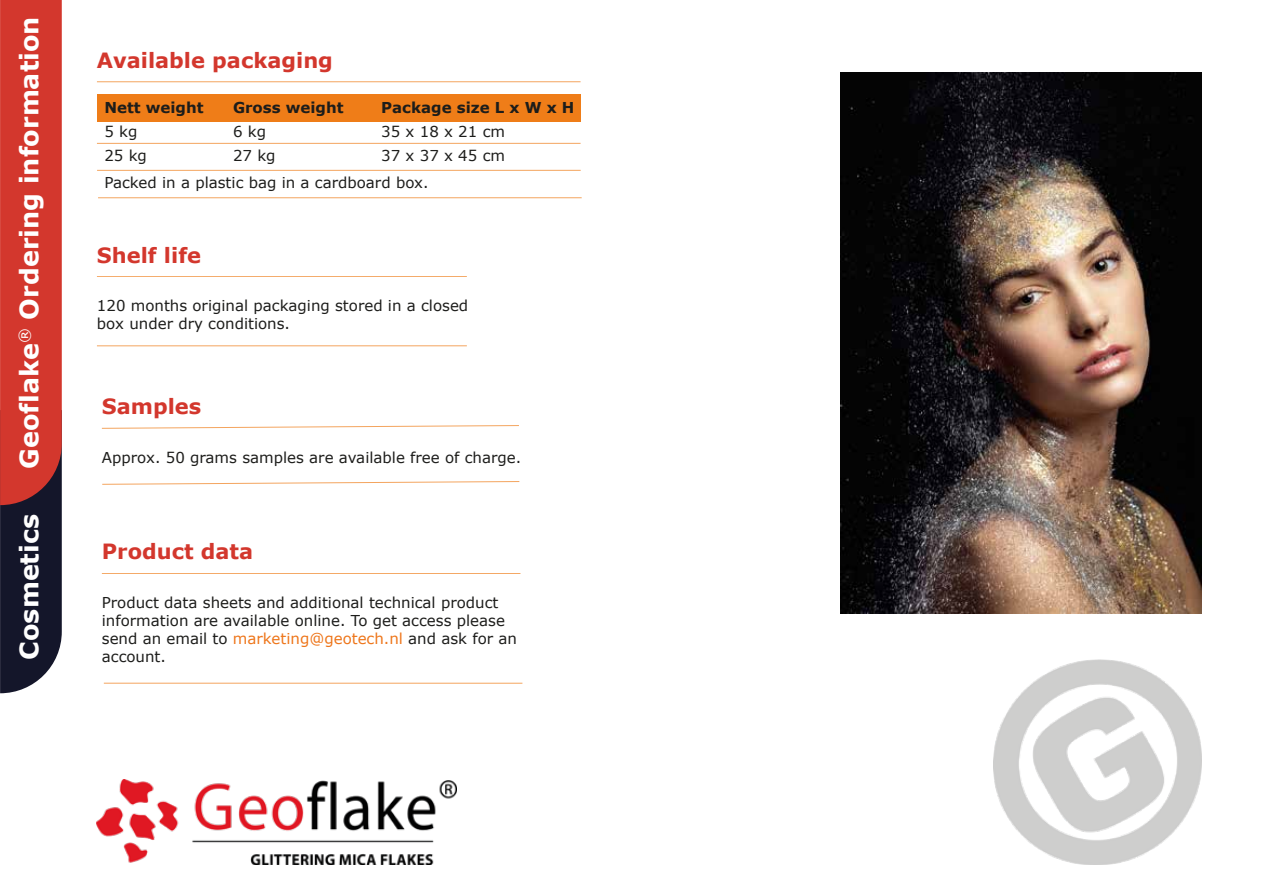
<style>
.page{position:relative;width:1263px;height:893px;background:#fff}
.page>*{position:absolute;margin:0;border:0;box-sizing:border-box;transform-origin:0 0}
.t1{font:700 25.5px "Verdana";color:#fff}
.t2{font:700 21px "Verdana";color:#d3372d}
.t3{font:15px/18px "Verdana";color:#1d1d1b}
.t4{font:700 15px "Verdana";color:#1d1d1b}
.s1{color:#ee761b}
</style>
<div class="page">
<svg style="left:0;top:0;width:62px;height:693px;background:#a03230"></svg>
<div style="left:97px;top:94px;width:484px;height:28px;background:#ef7d18"></div>
<hr style="left:97px;top:81px;width:484px;height:1px;background:#ef7d18">
<svg style="left:102px;top:425px;width:417px;height:4px"></svg>
<svg style="left:102px;top:481px;width:417px;height:4px"></svg>
<hr style="left:102px;top:573px;width:418px;height:1px;background:#ef7d18">
<img style="left:994px;top:659px;width:207px;height:206px">
<hr style="left:97px;top:276px;width:370px;height:1px;background:#ef7d18">
<hr style="left:97px;top:143px;width:484px;height:1px;background:#ef7d18">
<hr style="left:97px;top:170px;width:484px;height:1px;background:#ef7d18">
<hr style="left:97px;top:345px;width:370px;height:1px;background:#ef7d18">
<hr style="left:104px;top:683px;width:418px;height:1px;background:#ef7d18">
<hr style="left:98px;top:197px;width:484px;height:1px;background:#ef7d18">
<img style="left:97px;top:780px;width:359px;height:85px">
<img style="left:840px;top:72px;width:361px;height:542px">
<h1 class="t1" style="left:11px;top:469px;width:454px;rotate:-90deg">Geoflake<sup>®</sup> Ordering information</h1>
<h1 class="t1" style="left:11px;top:659px;width:147px;rotate:-90deg">Cosmetics</h1>
<h2 class="t2" style="left:97px;top:45px;width:238px">Available packaging</h2>
<p class="t4" style="left:104px;top:97px;width:101px">Nett weight</p>
<p class="t3" style="left:104px;top:120px;width:44px;line-height:24px">5 kg<br>25 kg</p>
<p class="t4" style="left:233px;top:97px;width:112px">Gross weight</p>
<p class="t3" style="left:233px;top:120px;width:44px;line-height:24px">6 kg<br>27 kg</p>
<p class="t4" style="left:381px;top:97px;width:195px">Package size L x W x H</p>
<p class="t3" style="left:381px;top:120px;width:125px;line-height:24px">35 x 18 x 21 cm<br>37 x 37 x 45 cm</p>
<p class="t3" style="left:104px;top:174px;width:326px">Packed in a plastic bag in a cardboard box.</p>
<h2 class="t2" style="left:97px;top:240px;width:106px">Shelf life</h2>
<p class="t3" style="left:97px;top:296px;width:373px">120 months original packaging stored in a closed box under dry conditions.</p>
<h2 class="t2" style="left:102px;top:392px;width:101px">Samples</h2>
<p class="t3" style="left:102px;top:448px;width:421px">Approx. 50 grams samples are available free of charge.</p>
<h2 class="t2" style="left:102px;top:537px;width:153px">Product data</h2>
<p class="t3" style="left:102px;top:593px;width:417px">Product data sheets and additional technical product information are available online. To get access please send an email to <span class="s1">marketing@geotech.nl</span> and ask for an account.</p>
</div>
